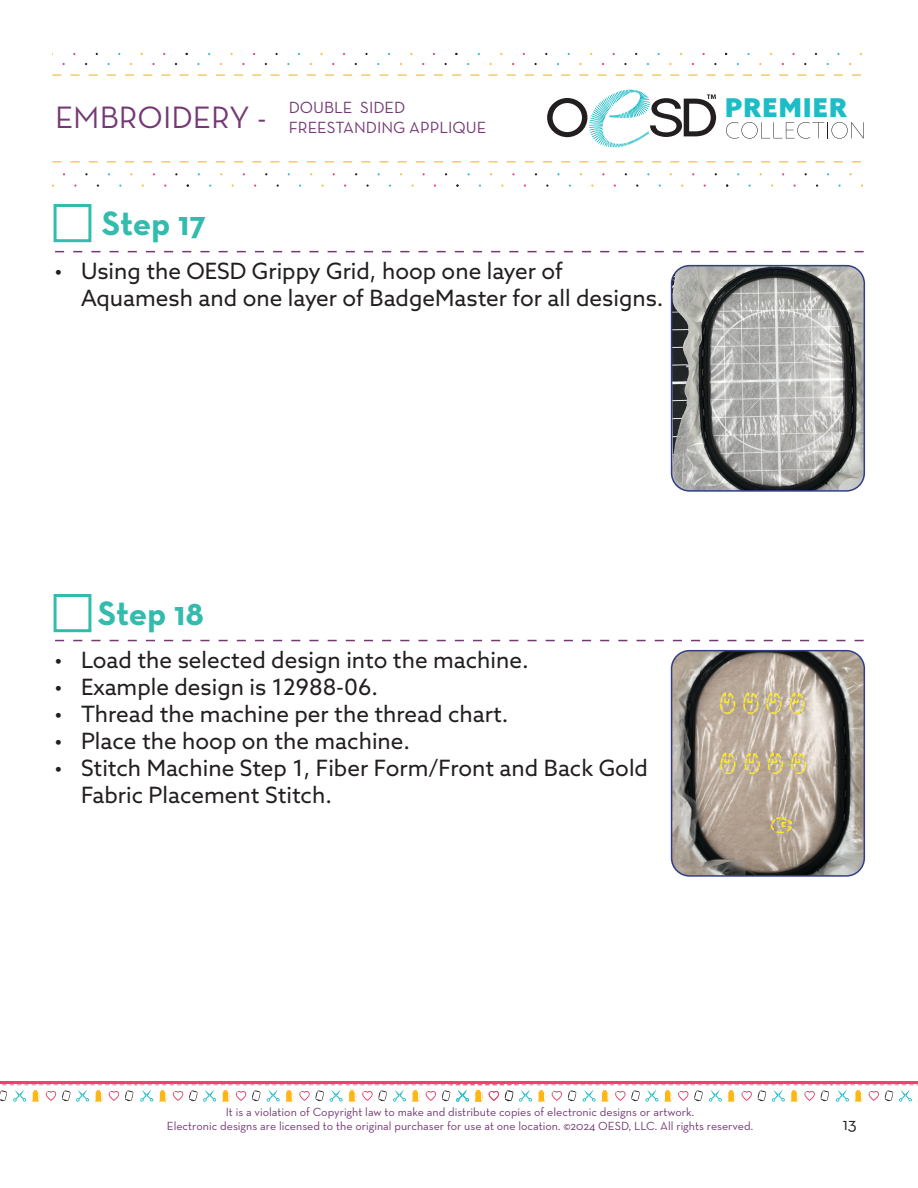
<style>
.page{position:relative;width:918px;height:1188px;background:#fff}
.page>*{position:absolute;margin:0;border:0;box-sizing:border-box;transform-origin:0 0}
.t1{font:700 34.5px "Neutra Text";letter-spacing:-.005em;color:#33bcad}
.t2{font:31.5px "Neutra Text";color:#743974}
.t3{font:900 25.95px "Azo Sans";letter-spacing:.05em;color:#1ebdc6}
.t4{font:22.5px/27px "Azo Sans";color:#231f20}
.t5{font:18px "Neutra Text";color:#231f20}
.t6{font:16.5px/19.8px "Neutra Text";color:#743974}
.t7{font:12px "Neutra Text";color:#743974}
</style>
<div class="page">
<svg style="left:52px;top:74px;width:809px;height:2px"></svg>
<svg style="left:52px;top:161px;width:809px;height:2px"></svg>
<svg style="left:547px;top:89px;width:170px;height:59px"></svg>
<svg style="left:726px;top:122px;width:122px;height:17px"></svg>
<svg style="left:851px;top:122px;width:13px;height:17px"></svg>
<hr style="left:451px;top:1081px;width:381px;height:2px;background:#ef436d">
<hr style="left:831px;top:1081px;width:87px;height:2px;background:#ef436d">
<svg style="left:827px;top:1084px;width:91px;height:18px"></svg>
<hr style="left:0;top:1081px;width:137px;height:2px;background:#ef436d">
<hr style="left:135px;top:1081px;width:381px;height:2px;background:#ef436d">
<svg style="left:0;top:1084px;width:442px;height:18px"></svg>
<svg style="left:442px;top:1084px;width:385px;height:18px"></svg>
<div style="left:54px;top:204px;width:37px;height:38px;border:3px solid #33bcad"></div>
<svg style="left:55px;top:251px;width:809px;height:1px"></svg>
<img style="left:672px;top:266px;width:192px;height:223px">
<div style="left:671px;top:265px;width:194px;height:227px;border:2px solid #2f3e87;border-radius:18px"></div>
<div style="left:54px;top:594px;width:37px;height:38px;border:3px solid #33bcad"></div>
<svg style="left:55px;top:640px;width:809px;height:1px"></svg>
<img style="left:672px;top:651px;width:192px;height:223px">
<div style="left:671px;top:650px;width:194px;height:227px;border:2px solid #2f3e87;border-radius:18px"></div>
<svg style="left:769px;top:817px;width:24px;height:17px"></svg>
<svg style="left:789px;top:640px;width:18px;height:135px;background:#c5baa5"></svg>
<svg style="left:766px;top:640px;width:17px;height:135px;background:#c5b79f"></svg>
<svg style="left:743px;top:640px;width:17px;height:135px;background:#bfb199"></svg>
<svg style="left:719px;top:640px;width:17px;height:135px;background:#b4a68e"></svg>
<p class="t2" style="left:55px;top:98px;width:213px">EMBROIDERY -</p>
<p class="t6" style="left:289px;top:97px;width:199px">DOUBLE SIDED<br>FREESTANDING APPLIQUE</p>
<p class="t1" style="left:102px;top:202px;width:106px">Step 17</p>
<p class="t4" style="left:81px;top:257px;width:584px;text-indent:-27px">• Using the OESD Grippy Grid, hoop one layer of<br>Aquamesh and one layer of BadgeMaster for all designs.</p>
<p class="t3" style="left:725px;top:91px;width:123px">PREMIER</p>
<p class="t1" style="left:98px;top:592px;width:108px">Step 18</p>
<p class="t4" style="left:54px;top:646px;width:476px">• Load the selected design into the machine.</p>
<p class="t4" style="left:54px;top:673px;width:326px">• Example design is 12988-06.</p>
<p class="t4" style="left:54px;top:700px;width:456px">• Thread the machine per the thread chart.</p>
<p class="t4" style="left:54px;top:727px;width:358px">• Place the hoop on the machine.</p>
<p class="t4" style="left:81px;top:754px;width:569px;text-indent:-27px">• Stitch Machine Step 1, Fiber Form/Front and Back Gold<br>Fabric Placement Stitch.</p>
<p class="t7" style="left:226px;top:1105px;width:470px">It is a violation of Copyright law to make and distribute copies of electronic designs or artwork.</p>
<p class="t7" style="left:167px;top:1119px;width:588px">Electronic designs are licensed to the original purchaser for use at one location. ©2024 OESD, LLC. All rights reserved.</p>
<p class="t5" style="left:843px;top:1113px;width:16px">13</p>
</div>
